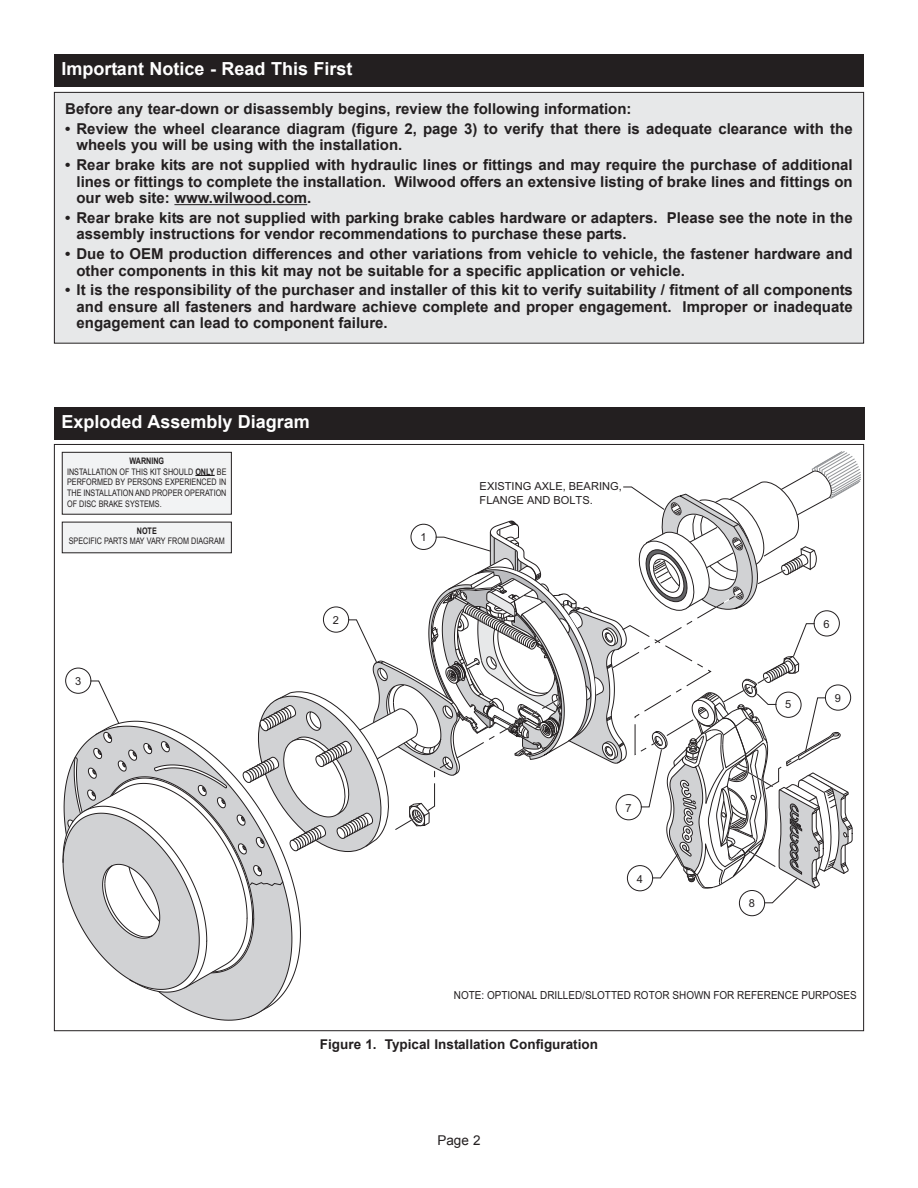
<style>
.page{position:relative;width:918px;height:1188px;background:#fff}
.page>*{position:absolute;margin:0;border:0;box-sizing:border-box;transform-origin:0 0}
.t1{font:700 18px "Arial";color:#fff}
.t2{font:700 15px/16.5px "Arial";color:#231f20}
.t3{font:700 13.5px "Arial";color:#231f20}
.t4{font:13.5px "Arial";color:#231f20}
.t5{font:11.1px "Arial";color:#231f20;scale:.9 1}
.t6{font:11.1px/13.5px "Arial";color:#231f20}
.t7{font:9px/10.8px "Arial";color:#231f20;scale:.8 1}
.t8{font:700 9px "Arial";color:#231f20;scale:.8 1}
.s1{font-weight:700}
</style>
<div class="page">
<div style="left:54px;top:407px;width:810px;height:32px;background:#231f20"></div>
<svg style="left:160px;top:993px;width:125px;height:27px"></svg>
<svg style="left:63px;top:451px;width:798px;height:542px"></svg>
<div style="left:62px;top:522px;width:169px;height:31px;background:#f2f3f4"></div>
<div style="left:54px;top:54px;width:810px;height:32px;background:#231f20"></div>
<div style="left:54px;top:92px;width:810px;height:251px;background:#e7e8e9"></div>
<div style="left:54px;top:92px;width:810px;height:252px;border:1px solid #231f20"></div>
<hr style="left:174px;top:204px;width:133px;height:1px;background:#231f20">
<p class="t1" style="left:62px;top:58px;width:293px">Important Notice - Read This First</p>
<p class="t2" style="left:65px;top:101px;width:568px">Before any tear-down or disassembly begins, review the following information:</p>
<p class="t2" style="left:76px;top:120px;width:778px;text-indent:-11px">• Review the wheel clearance diagram (figure 2, page 3) to verify that there is adequate clearance with the wheels you will be using with the installation.</p>
<p class="t2" style="left:76px;top:157px;width:778px;text-align:justify;text-indent:-11px">• Rear brake kits are not supplied with hydraulic lines or fittings and may require the purchase of additional lines or fittings to complete the installation. Wilwood offers an extensive listing of brake lines and fittings on our web site: www.wilwood.com.</p>
<p class="t2" style="left:77px;top:209px;width:778px;text-indent:-11px">• Rear brake kits are not supplied with parking brake cables hardware or adapters. Please see the note in the assembly instructions for vendor recommendations to purchase these parts.</p>
<p class="t2" style="left:77px;top:246px;width:778px;text-indent:-11px">• Due to OEM production differences and other variations from vehicle to vehicle, the fastener hardware and other components in this kit may not be suitable for a specific application or vehicle.</p>
<p class="t2" style="left:77px;top:282px;width:778px;text-align:justify;text-indent:-11px">• It is the responsibility of the purchaser and installer of this kit to verify suitability / fitment of all components and ensure all fasteners and hardware achieve complete and proper engagement. Improper or inadequate engagement can lead to component failure.</p>
<p class="t1" style="left:62px;top:411px;width:250px">Exploded Assembly Diagram</p>
<p class="t7" style="left:67px;top:455px;width:201px;text-indent:62px"><span class="s1">WARNING<br></span>INSTALLATION OF THIS KIT SHOULD <span class="s1">ONLY</span> BE<br>PERFORMED BY PERSONS EXPERIENCED IN<br>THE INSTALLATION AND PROPER OPERATION<br>OF DISC BRAKE SYSTEMS.</p>
<p class="t8" style="left:137px;top:525px;width:27px">NOTE</p>
<p class="t7" style="left:69px;top:536px;width:197px">SPECIFIC PARTS MAY VARY FROM DIAGRAM</p>
<p class="t6" style="left:75px;top:674px;width:8px">3</p>
<p class="t6" style="left:333px;top:613px;width:8px">2</p>
<p class="t6" style="left:421px;top:530px;width:8px">1</p>
<p class="t6" style="left:480px;top:480px;width:144px">EXISTING AXLE, BEARING,<br>FLANGE AND BOLTS.</p>
<p class="t6" style="left:785px;top:698px;width:8px">5</p>
<p class="t6" style="left:823px;top:618px;width:8px">6</p>
<p class="t6" style="left:835px;top:692px;width:8px">9</p>
<p class="t6" style="left:626px;top:801px;width:8px">7</p>
<p class="t6" style="left:637px;top:872px;width:8px">4</p>
<p class="t6" style="left:749px;top:897px;width:8px">8</p>
<p class="t5" style="left:454px;top:989px;width:449px">NOTE: OPTIONAL DRILLED/SLOTTED ROTOR SHOWN FOR REFERENCE PURPOSES</p>
<p class="t3" style="left:320px;top:1037px;width:280px">Figure 1. Typical Installation Configuration</p>
<p class="t4" style="left:437px;top:1133px;width:45px">Page 2</p>
</div>
